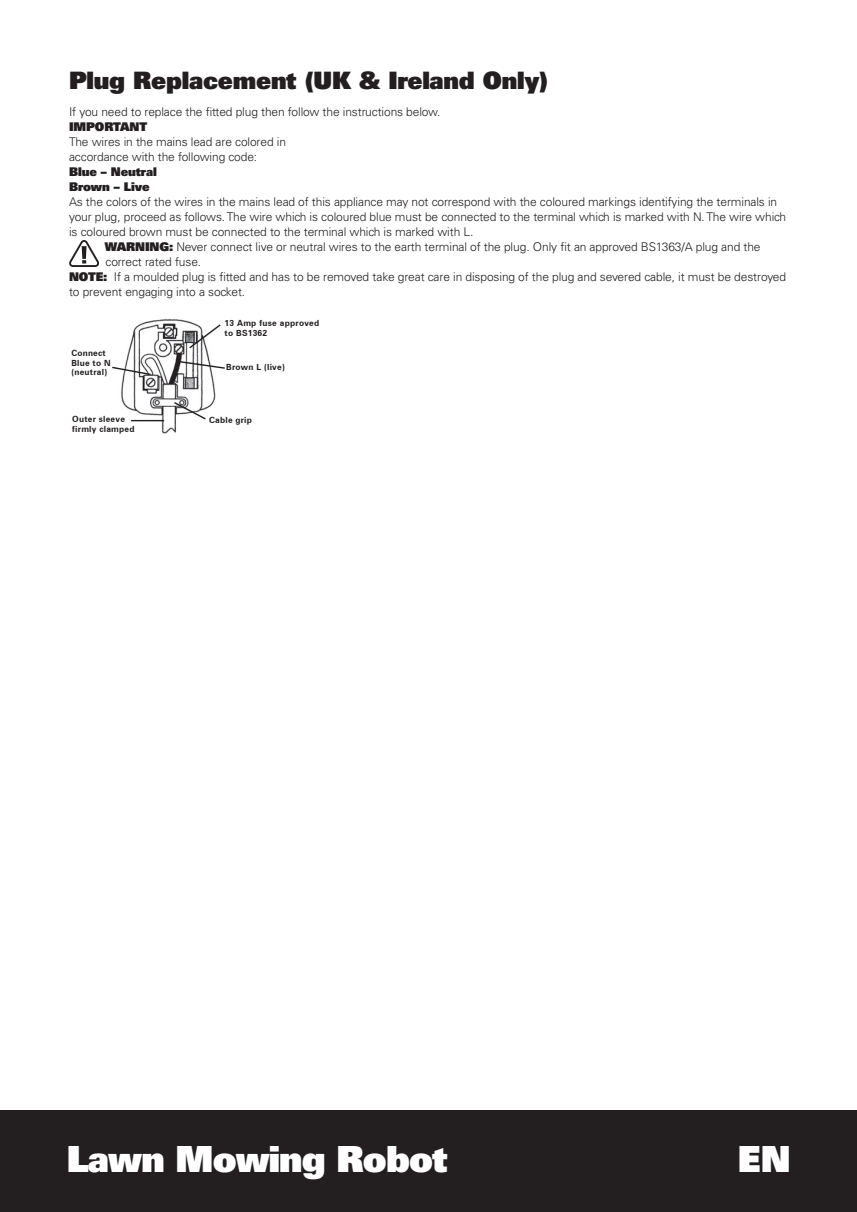
<style>
.page{position:relative;width:857px;height:1212px;background:#fff}
.page>*{position:absolute;margin:0;border:0;box-sizing:border-box;transform-origin:0 0}
.t1{font:900 36px "Univers";letter-spacing:-.025em;color:#fff}
.t2{font:900 24px "Univers";letter-spacing:-.01em;color:#231f20}
.t3{font:300 12px/15px "Univers";letter-spacing:-.01em;color:#231f20}
.t4{font:900 12px/15px "Univers";letter-spacing:-.01em;color:#231f20}
.t5{font:700 8.55px/9.9px "Zurich BT";letter-spacing:.025em;color:#231f20}
.s1{font-weight:900}
</style>
<div class="page">
<div style="left:0;top:1110px;width:857px;height:102px;background:#231f20"></div>
<svg style="left:69px;top:240px;width:30px;height:27px"></svg>
<img style="left:143px;top:319px;width:50px;height:114px">
<svg style="left:112px;top:323px;width:113px;height:99px"></svg>
<h2 class="t2" style="left:69px;top:64px;width:481px">Plug Replacement (UK &amp; Ireland Only)</h2>
<p class="t3" style="left:69px;top:104px;width:373px">If you need to replace the fitted plug then follow the instructions below.</p>
<p class="t4" style="left:69px;top:119px;width:80px">IMPORTANT</p>
<p class="t3" style="left:69px;top:134px;width:218px">The wires in the mains lead are colored in accordance with the following code:</p>
<p class="t4" style="left:69px;top:164px;width:89px">Blue – Neutral<br>Brown – Live</p>
<p class="t3" style="left:69px;top:194px;width:710px">As the colors of the wires in the mains lead of this appliance may not correspond with the coloured markings identifying the terminals in</p>
<p class="t3" style="left:69px;top:209px;width:718px">your plug, proceed as follows. The wire which is coloured blue must be connected to the terminal which is marked with N. The wire which</p>
<p class="t3" style="left:69px;top:224px;width:406px">is coloured brown must be connected to the terminal which is marked with L.</p>
<p class="t3" style="left:105px;top:239px;width:657px"><span class="s1">WARNING:</span> Never connect live or neutral wires to the earth terminal of the plug. Only fit an approved BS1363/A plug and the</p>
<p class="t3" style="left:105px;top:254px;width:97px">correct rated fuse.</p>
<p class="t3" style="left:69px;top:269px;width:718px"><span class="s1">NOTE:</span> If a moulded plug is fitted and has to be removed take great care in disposing of the plug and severed cable, it must be destroyed</p>
<p class="t3" style="left:69px;top:284px;width:178px">to prevent engaging into a socket.</p>
<p class="t5" style="left:224px;top:317px;width:96px">13 Amp fuse approved to BS1362</p>
<p class="t5" style="left:71px;top:348px;width:41px">Connect<br>Blue to N (neutral)</p>
<p class="t5" style="left:72px;top:414px;width:64px">Outer sleeve firmly clamped</p>
<p class="t5" style="left:209px;top:415px;width:44px">Cable grip</p>
<p class="t5" style="left:226px;top:362px;width:60px">Brown L (live)</p>
<h1 class="t1" style="left:67px;top:1135px;width:382px">Lawn Mowing Robot</h1>
<h1 class="t1" style="left:738px;top:1135px;width:54px">EN</h1>
</div>
